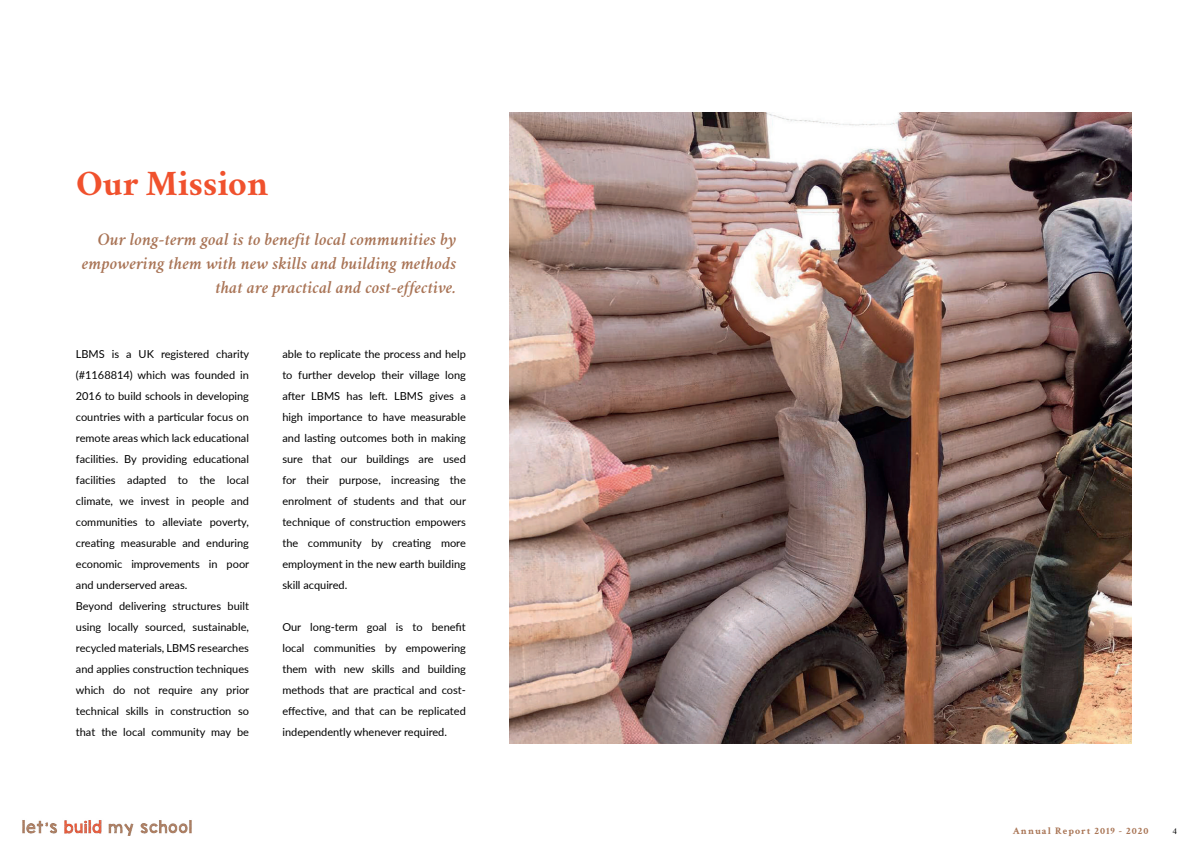
<style>
.page{position:relative;width:1191px;height:842px;background:#fff}
.page>*{position:absolute;margin:0;border:0;box-sizing:border-box;transform-origin:0 0}
.t1{font:700 36px "Crimson";color:#f0512d}
.t2{font:italic 600 18px/24px "Crimson";color:#a97456;text-align:right}
.t3{font:11px/21px "Lato";color:#000001;text-align:justify}
.t4{font:700 10px "Crimson Text";letter-spacing:.1em;color:#a97555}
.t5{font:9px "Crimson";color:#000001}
</style>
<div class="page">
<img style="left:509px;top:113px;width:622px;height:630px">
<img style="left:22px;top:820px;width:170px;height:16px">
<h1 class="t1" style="left:76px;top:156px;width:193px">Our Mission</h1>
<h2 class="t2" style="left:82px;top:227px;width:376px">Our long-term goal is to benefit local communities by empowering them with new skills and building methods that are practical and cost-effective.</h2>
<p class="t3" style="left:76px;top:343px;width:175px;text-align:left">LBMS is a UK registered charity (#1168814) which was founded in 2016 to build schools in developing countries with a particular focus on remote areas which lack educational facilities. By providing educational facilities adapted to the local climate, we invest in people and communities to alleviate poverty, creating measurable and enduring economic improvements in poor and underserved areas.<br>Beyond delivering structures built using locally sourced, sustainable, recycled materials, LBMS researches and applies construction techniques which do not require any prior technical skills in construction so that the local community may be</p>
<p class="t3" style="left:282px;top:343px;width:185px">able to replicate the process and help to further develop their village long after LBMS has left. LBMS gives a high importance to have measurable and lasting outcomes both in making sure that our buildings are used for their purpose, increasing the enrolment of students and that our technique of construction empowers the community by creating more employment in the new earth building skill acquired.</p>
<p class="t3" style="left:282px;top:616px;width:185px">Our long-term goal is to benefit local communities by empowering them with new skills and building methods that are practical and cost&shy;effective, and that can be replicated independently whenever required.</p>
<p class="t4" style="left:1013px;top:824px;width:137px">Annual Report 2019 - 2020</p>
<p class="t5" style="left:1172px;top:824px;width:6px">4</p>
</div>
